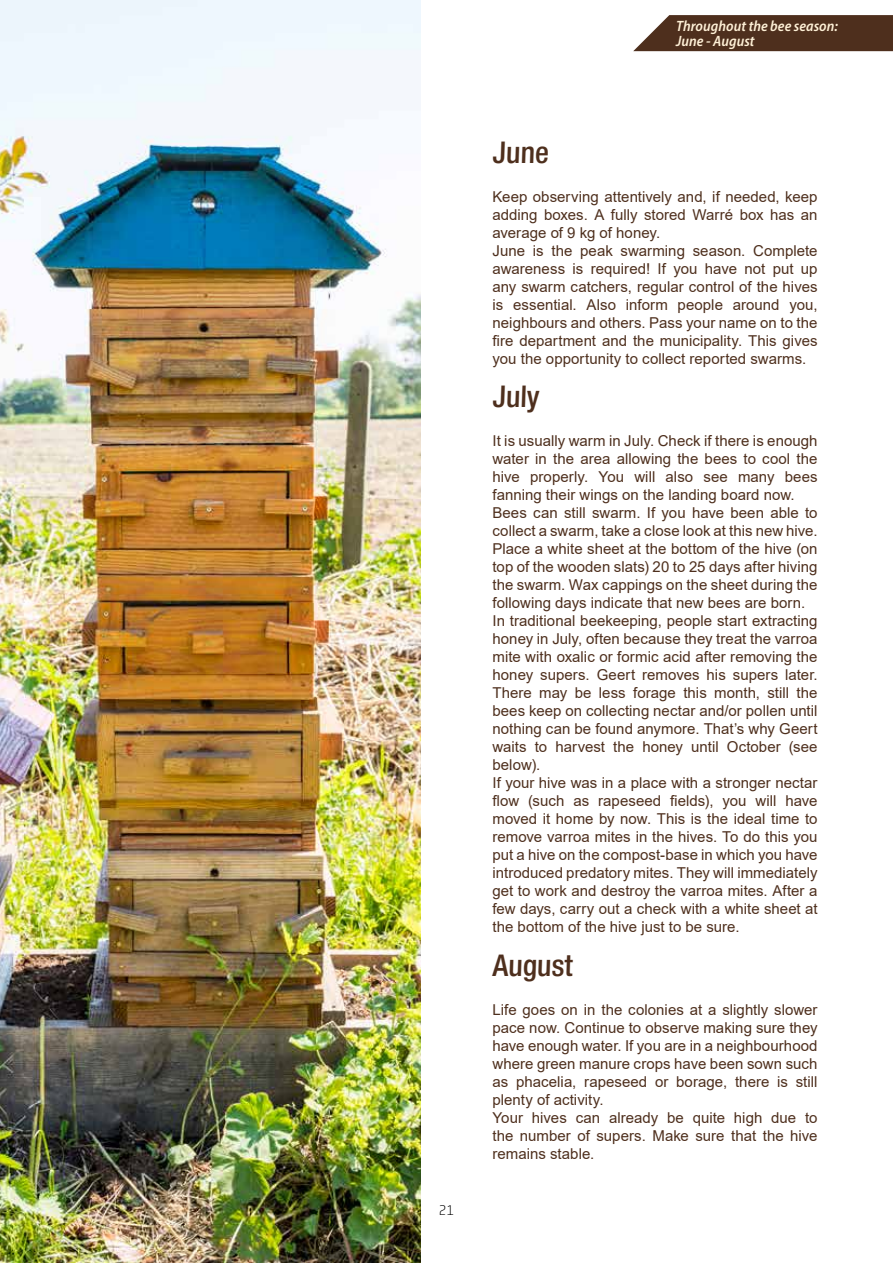
<style>
.page{position:relative;width:893px;height:1263px;background:#fff}
.page>*{position:absolute;margin:0;border:0;box-sizing:border-box;transform-origin:0 0}
.t1{font:italic 500 condensed 30px "Helvetica Neue LT Std";color:#4e2f1d}
.t2{font:15px/18px "Arial";letter-spacing:.005em;color:#4e2f1d}
.t3{font:italic 600 semi-condensed 15px/15px "Myriad Pro";letter-spacing:.005em;color:#fff1d7}
.t4{font:300 15px "FS Joey";color:#000}
</style>
<div class="page">
<img style="left:0;top:0;width:421px;height:1263px">
<svg style="left:633px;top:15px;width:260px;height:36px;background:#5b3e2d"></svg>
<p class="t3" style="left:676px;top:18px;width:163px">Throughout the bee season:<br>June - August</p>
<p class="t4" style="left:439px;top:1200px;width:17px">21</p>
<h1 class="t1" style="left:492px;top:134px;width:58px">June</h1>
<p class="t2" style="left:492px;top:187px;width:327px">Keep observing attentively and, if needed, keep adding boxes. A fully stored Warré box has an average of 9 kg of honey.<br>June is the peak swarming season. Complete awareness is required! If you have not put up any swarm catchers, regular control of the hives is essential. Also inform people around you, neighbours and others. Pass your name on to the fire department and the municipality. This gives you the opportunity to collect reported swarms.</p>
<h1 class="t1" style="left:492px;top:379px;width:48px">July</h1>
<p class="t2" style="left:492px;top:432px;width:327px">It is usually warm in July. Check if there is enough water in the area allowing the bees to cool the hive properly. You will also see many bees fanning their wings on the landing board now.<br>Bees can still swarm. If you have been able to collect a swarm, take a close look at this new hive.<br>Place a white sheet at the bottom of the hive (on top of the wooden slats) 20 to 25 days after hiving the swarm. Wax cappings on the sheet during the following days indicate that new bees are born.<br>In traditional beekeeping, people start extracting honey in July, often because they treat the varroa mite with oxalic or formic acid after removing the honey supers. Geert removes his supers later.<br>There may be less forage this month, still the bees keep on collecting nectar and/or pollen until nothing can be found anymore. That’s why Geert waits to harvest the honey until October (see below).<br>If your hive was in a place with a stronger nectar flow (such as rapeseed fields), you will have moved it home by now. This is the ideal time to remove varroa mites in the hives. To do this you put a hive on the compost-base in which you have introduced predatory mites. They will immediately get to work and destroy the varroa mites. After a few days, carry out a check with a white sheet at the bottom of the hive just to be sure.</p>
<h1 class="t1" style="left:492px;top:947px;width:81px">August</h1>
<p class="t2" style="left:492px;top:1000px;width:327px">Life goes on in the colonies at a slightly slower pace now. Continue to observe making sure they have enough water. If you are in a neighbourhood where green manure crops have been sown such as phacelia, rapeseed or borage, there is still plenty of activity.<br>Your hives can already be quite high due to the number of supers. Make sure that the hive remains stable.</p>
</div>
